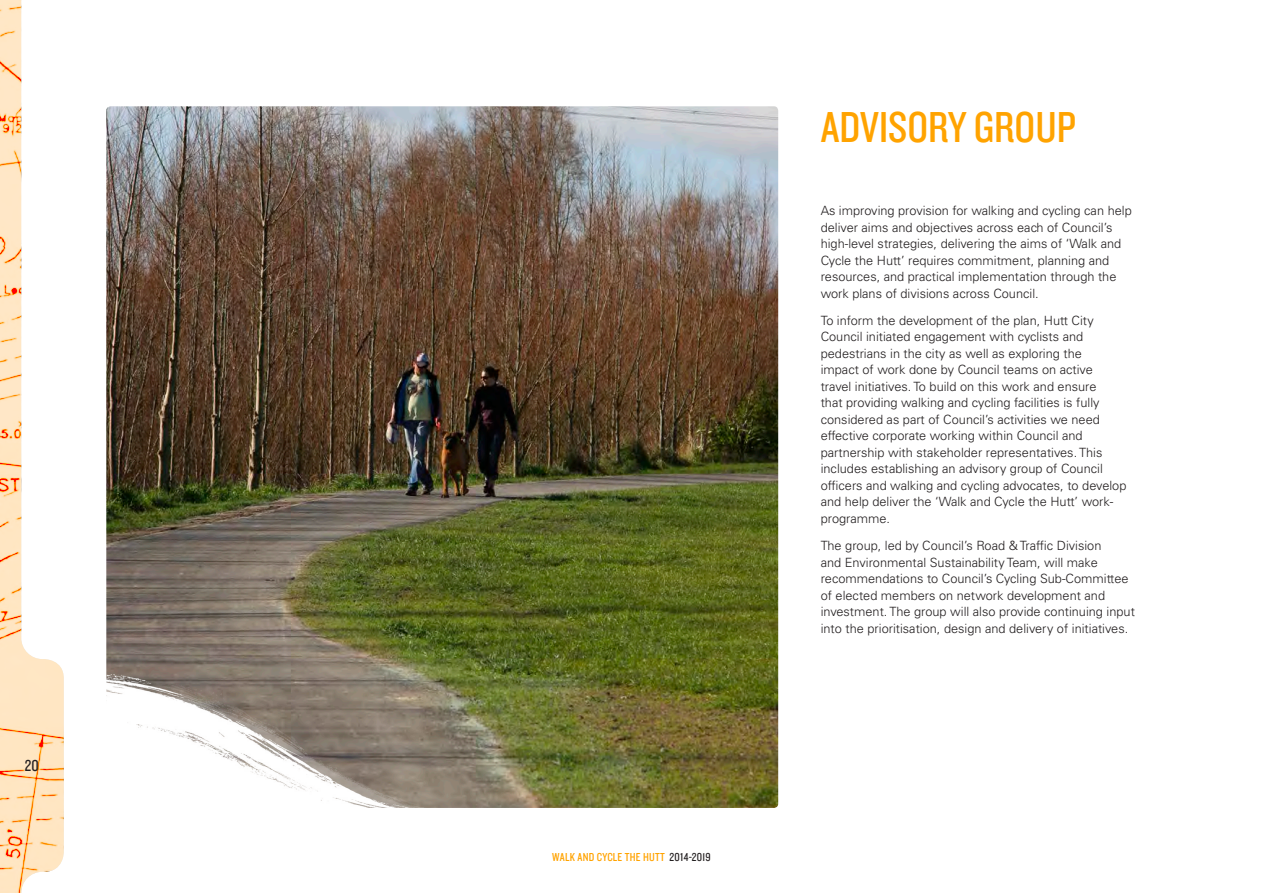
<style>
.page{position:relative;width:1263px;height:893px;background:#fff}
.page>*{position:absolute;margin:0;border:0;box-sizing:border-box;transform-origin:0 0}
.MAIN_HEADING{font:45px "Knockout 29 Junior Ltweight";color:#ffa300}
.t1{font:16.5px "Knockout 29 Junior Ltweight";color:#231f20}
.BODY_COPY{font:300 12.75px/16.5px "Univers LT Std";color:#231f20}
.t2{font:12px "Knockout 29 Junior Ltweight";letter-spacing:.02em;color:#ffa300}
.s1{color:#231f20}
</style>
<div class="page">
<img style="left:106px;top:106px;width:672px;height:702px">
<img style="left:106px;top:674px;width:317px;height:134px">
<img style="left:0;top:0;width:64px;height:893px">
<p class="t1" style="left:25px;top:755px;width:15px">20</p>
<p class="t2" style="left:552px;top:849px;width:160px">WALK AND CYCLE THE HUTT <span class="s1">2014-2019</span></p>
<p class="MAIN_HEADING" style="left:821px;top:98px;width:257px">ADVISORY GROUP</p>
<p class="BODY_COPY" style="left:821px;top:203px;width:312px">As improving provision for walking and cycling can help deliver aims and objectives across each of Council’s high-level strategies, delivering the aims of ‘Walk and Cycle the Hutt’ requires commitment, planning and resources, and practical implementation through the work plans of divisions across Council.</p>
<p class="BODY_COPY" style="left:821px;top:312px;width:307px">To inform the development of the plan, Hutt City Council initiated engagement with cyclists and pedestrians in the city as well as exploring the<br>impact of work done by Council teams on active travel initiatives. To build on this work and ensure<br>that providing walking and cycling facilities is fully considered as part of Council’s activities we need effective corporate working within Council and partnership with stakeholder representatives. This includes establishing an advisory group of Council officers and walking and cycling advocates, to develop and help deliver the ‘Walk and Cycle the Hutt’ work&shy;programme.</p>
<p class="BODY_COPY" style="left:821px;top:537px;width:316px">The group, led by Council’s Road &amp; Traffic Division<br>and Environmental Sustainability Team, will make recommendations to Council’s Cycling Sub-Committee of elected members on network development and investment. The group will also provide continuing input into the prioritisation, design and delivery of initiatives.</p>
</div>
